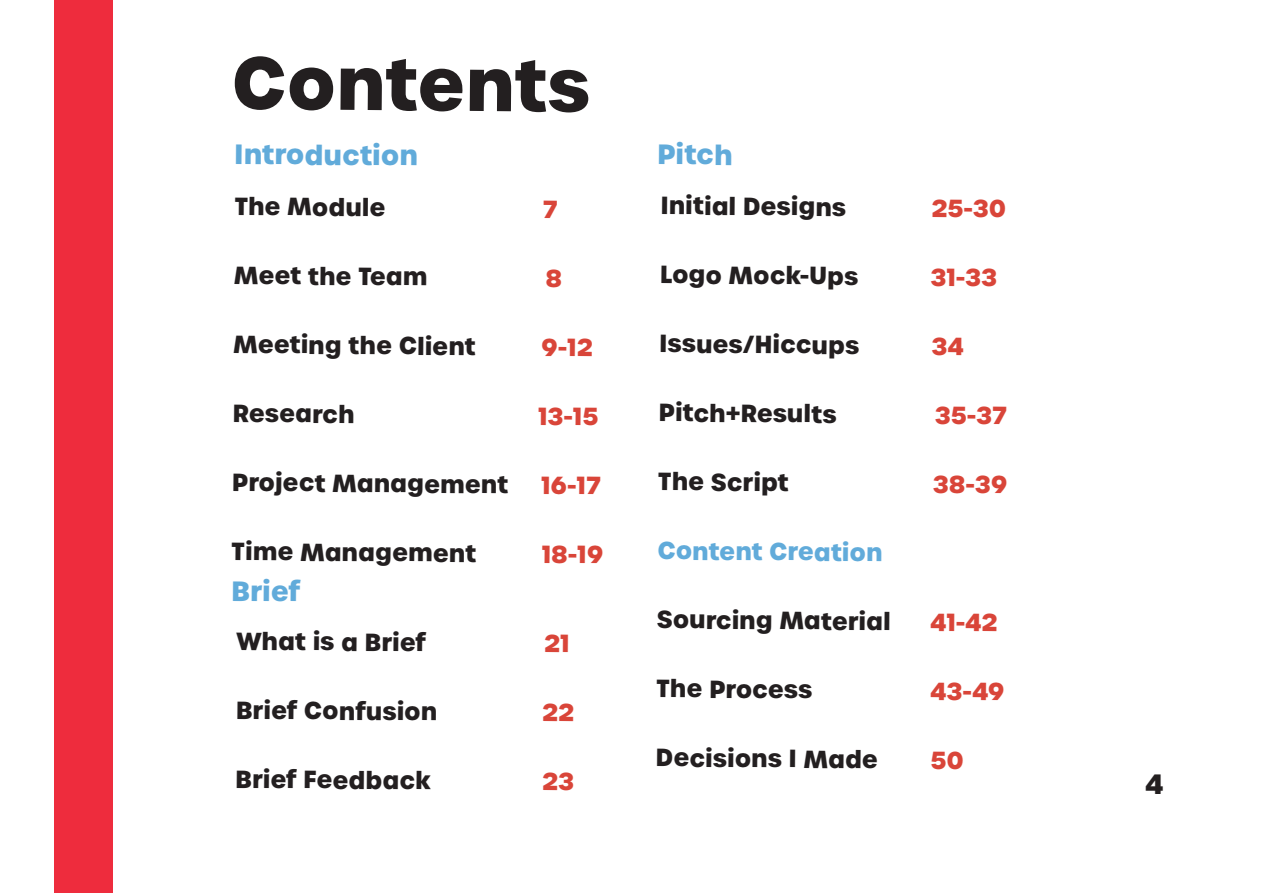
<style>
.page{position:relative;width:1263px;height:893px;background:#fff}
.page>*{position:absolute;margin:0;border:0;box-sizing:border-box;transform-origin:0 0}
.t1{font:700 72px "Urbane";color:#231f20}
.t2{font:700 27px "Urbane";color:#61abda}
.t3{font:700 27px "Urbane";color:#231f20}
.t4{font:700 24px "Urbane";color:#231f20}
.t5{font:700 24px "Urbane";color:#d94539}
.t6{font:700 24px "Urbane";color:#61abda}
</style>
<div class="page">
<div style="left:54px;top:0;width:59px;height:893px;background:#ee2c3d"></div>
<p class="t1" style="left:233px;top:31px;width:360px;rotate:1deg">Contents</p>
<p class="t2" style="left:235px;top:135px;width:185px;rotate:1deg">Introduction</p>
<p class="t4" style="left:234px;top:190px;width:153px">The Module</p>
<p class="t5" style="left:543px;top:192px;width:17px">7</p>
<p class="t4" style="left:234px;top:259px;width:196px">Meet the Team</p>
<p class="t5" style="left:546px;top:261px;width:18px">8</p>
<p class="t4" style="left:233px;top:329px;width:244px">Meeting the Client</p>
<p class="t5" style="left:541px;top:330px;width:53px">9-12</p>
<p class="t4" style="left:233px;top:397px;width:124px">Research</p>
<p class="t5" style="left:538px;top:399px;width:62px">13-15</p>
<p class="t4" style="left:232px;top:467px;width:278px">Project Management</p>
<p class="t5" style="left:541px;top:468px;width:62px">16-17</p>
<p class="t4" style="left:231px;top:536px;width:247px">Time Management</p>
<p class="t5" style="left:542px;top:537px;width:63px">18-19</p>
<p class="t2" style="left:232px;top:572px;width:71px;rotate:1deg">Brief</p>
<p class="t4" style="left:236px;top:625px;width:191px">What is a Brief</p>
<p class="t5" style="left:544px;top:627px;width:27px">21</p>
<p class="t4" style="left:236px;top:694px;width:203px">Brief Confusion</p>
<p class="t5" style="left:542px;top:696px;width:34px">22</p>
<p class="t4" style="left:235px;top:763px;width:197px">Brief Feedback</p>
<p class="t5" style="left:542px;top:765px;width:34px">23</p>
<p class="t2" style="left:657px;top:135px;width:77px;rotate:1deg">Pitch</p>
<p class="t4" style="left:660px;top:189px;width:188px">Initial Designs</p>
<p class="t5" style="left:931px;top:191px;width:77px">25-30</p>
<p class="t4" style="left:660px;top:259px;width:200px">Logo Mock-Ups</p>
<p class="t5" style="left:930px;top:260px;width:69px">31-33</p>
<p class="t4" style="left:659px;top:328px;width:202px">Issues/Hiccups</p>
<p class="t5" style="left:931px;top:329px;width:34px">34</p>
<p class="t4" style="left:658px;top:397px;width:180px">Pitch+Results</p>
<p class="t5" style="left:935px;top:399px;width:74px">35-37</p>
<p class="t4" style="left:658px;top:465px;width:133px">The Script</p>
<p class="t5" style="left:933px;top:467px;width:76px">38-39</p>
<p class="t6" style="left:657px;top:535px;width:227px">Content Creation</p>
<p class="t4" style="left:657px;top:604px;width:236px">Sourcing Material</p>
<p class="t5" style="left:930px;top:605px;width:69px">41-42</p>
<p class="t4" style="left:656px;top:672px;width:158px">The Process</p>
<p class="t5" style="left:930px;top:674px;width:76px">43-49</p>
<p class="t4" style="left:655px;top:742px;width:224px">Decisions I Made</p>
<p class="t5" style="left:930px;top:743px;width:35px">50</p>
<p class="t3" style="left:1145px;top:766px;width:20px">4</p>
</div>
